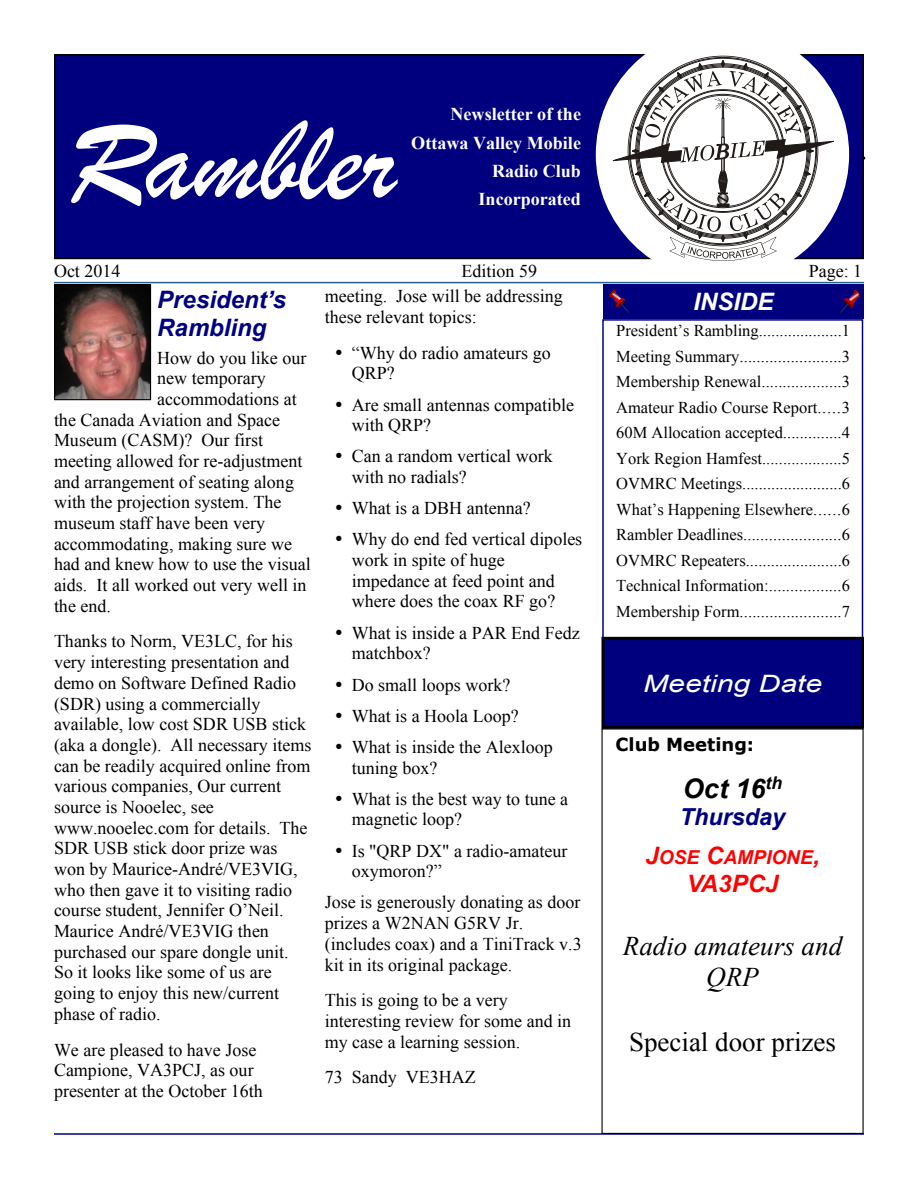
<style>
.page{position:relative;width:918px;height:1188px;background:#fff}
.page>*{position:absolute;margin:0;border:0;box-sizing:border-box;transform-origin:0 0}
.t1{font:120px "Brush Script";color:#fff}
.t2{font:italic 27px/31px "Times New Roman";color:#000;text-align:center}
.t3{font:27px "Times New Roman";color:#000}
.t4{font:italic 700 27px "Arial";color:#000}
.t5{font:italic 700 24px/27.5px "Arial";color:#000080}
.t6{font:italic 24px "Arial";color:#fff;scale:1.25 1}
.t7{font:italic 700 24px "Arial";color:#fff}
.t8{font:italic 700 24px "Arial";color:#f00}
.t9{font:italic 700 23.4px "Arial";color:#000080}
.t10{font:italic 700 19.2px "Arial";color:#f00}
.t11{font:18px/20.7px "Times New Roman";color:#000}
.t12{font:700 18px/28.5px "Times New Roman";color:#fff;text-align:right}
.t13{font:700 18px "Verdana";color:#000}
.t14{font:16.5px/25.5px "Times New Roman";color:#000;text-align:justify}
.s1{font-size:24px}
</style>
<div class="page">
<div style="left:54px;top:54px;width:810px;height:205px;background:#00007f;border:2px solid #000"></div>
<hr style="left:54px;top:282px;width:810px;height:1px;background:#216091">
<div style="left:596px;top:28px;width:253px;height:253px;background:#fff;border-radius:50%"></div>
<svg style="left:613px;top:56px;width:221px;height:205px"></svg>
<hr style="left:54px;top:1133px;width:810px;height:2px;background:#00007f">
<div style="left:602px;top:319px;width:261px;height:322px;border:2px solid #00007f"></div>
<div style="left:603px;top:284px;width:261px;height:35px;background:#00007f"></div>
<svg style="left:840px;top:290px;width:20px;height:23px"></svg>
<svg style="left:609px;top:290px;width:20px;height:23px"></svg>
<div style="left:602px;top:637px;width:262px;height:92px;background:#00007f;border:3px solid #000"></div>
<img style="left:56px;top:286px;width:93px;height:112px">
<div style="left:54px;top:284px;width:97px;height:116px;border:1px solid #000"></div>
<h1 class="t1" style="left:67px;top:126px;width:331px">Rambler</h1>
<p class="t12" style="left:411px;top:102px;width:171px">Newsletter of the<br>Ottawa Valley Mobile<br>Radio Club<br>Incorporated</p>
<p class="t11" style="left:54px;top:263px;width:68px">Oct 2014</p>
<p class="t11" style="left:462px;top:263px;width:77px">Edition 59</p>
<p class="t11" style="left:809px;top:263px;width:55px">Page: 1</p>
<h3 class="t5" style="left:157px;top:288px;width:130px">President’s<br>Rambling</h3>
<p class="t11" style="left:157px;top:349px;width:151px">How do you like our</p>
<p class="t11" style="left:157px;top:370px;width:110px">new temporary</p>
<p class="t11" style="left:157px;top:390px;width:141px">accommodations at</p>
<p class="t11" style="left:54px;top:411px;width:228px">the Canada Aviation and Space</p>
<p class="t11" style="left:54px;top:432px;width:211px">Museum (CASM)? Our first</p>
<p class="t11" style="left:54px;top:452px;width:250px">meeting allowed for re-adjustment</p>
<p class="t11" style="left:54px;top:473px;width:242px">and arrangement of seating along</p>
<p class="t11" style="left:54px;top:494px;width:229px">with the projection system. The</p>
<p class="t11" style="left:54px;top:514px;width:213px">museum staff have been very</p>
<p class="t11" style="left:54px;top:535px;width:240px">accommodating, making sure we</p>
<p class="t11" style="left:54px;top:556px;width:258px">had and knew how to use the visual</p>
<p class="t11" style="left:54px;top:576px;width:254px">aids. It all worked out very well in</p>
<p class="t11" style="left:54px;top:597px;width:59px">the end.</p>
<p class="t11" style="left:54px;top:633px;width:259px">Thanks to Norm, VE3LC, for his very interesting presentation and demo on Software Defined Radio (SDR) using a commercially available, low cost SDR USB stick (aka a dongle). All necessary items can be readily acquired online from various companies, Our current source is Nooelec, see www.nooelec.com for details. The<br>SDR USB stick door prize was won by Maurice-André/VE3VIG, who then gave it to visiting radio course student, Jennifer O’Neil.<br>Maurice André/VE3VIG then purchased our spare dongle unit.<br>So it looks like some of us are going to enjoy this new/current phase of radio.</p>
<p class="t11" style="left:54px;top:1041px;width:210px">We are pleased to have Jose<br>Campione, VA3PCJ, as our presenter at the October 16th</p>
<p class="t11" style="left:325px;top:288px;width:240px">meeting. Jose will be addressing these relevant topics:</p>
<p class="t11" style="left:352px;top:344px;width:201px;text-indent:-17px">✓ “Why do radio amateurs go<br>QRP?</p>
<p class="t11" style="left:352px;top:396px;width:224px;text-indent:-17px">✓ Are small antennas compatible with QRP?</p>
<p class="t11" style="left:352px;top:448px;width:203px;text-indent:-17px">✓ Can a random vertical work with no radials?</p>
<p class="t11" style="left:335px;top:500px;width:197px">✓ What is a DBH antenna?</p>
<p class="t11" style="left:352px;top:531px;width:232px;text-indent:-17px">✓ Why do end fed vertical dipoles work in spite of huge impedance at feed point and where does the coax RF go?</p>
<p class="t11" style="left:352px;top:624px;width:230px;text-indent:-17px">✓ What is inside a PAR End Fedz matchbox?</p>
<p class="t11" style="left:335px;top:676px;width:177px">✓ Do small loops work?</p>
<p class="t11" style="left:335px;top:707px;width:185px">✓ What is a Hoola Loop?</p>
<p class="t11" style="left:352px;top:738px;width:203px;text-indent:-17px">✓ What is inside the Alexloop tuning box?</p>
<p class="t11" style="left:352px;top:790px;width:218px;text-indent:-17px">✓ What is the best way to tune a magnetic loop?</p>
<p class="t11" style="left:352px;top:842px;width:217px;text-indent:-17px">✓ Is "QRP DX" a radio-amateur oxymoron?”</p>
<p class="t11" style="left:325px;top:894px;width:259px">Jose is generously donating as door prizes a W2NAN G5RV Jr. (includes coax) and a TiniTrack v.3 kit in its original package.</p>
<p class="t11" style="left:325px;top:992px;width:248px">This is going to be a very interesting review for some and in my case a learning session.</p>
<p class="t11" style="left:325px;top:1069px;width:153px">73 Sandy VE3HAZ</p>
<h3 class="t7" style="left:693px;top:293px;width:82px">INSIDE</h3>
<p class="t14" style="left:616px;top:320px;width:235px">President’s Rambling....................1<br>Meeting Summary........................3<br>Membership Renewal...................3<br>Amateur Radio Course Report.....3<br>60M Allocation accepted..............4<br>York Region Hamfest...................5<br>OVMRC Meetings........................6<br>What’s Happening Elsewhere......6<br>Rambler Deadlines.......................6<br>OVMRC Repeaters.......................6<br>Technical Information:.................6<br>Membership Form........................7</p>
<h3 class="t6" style="left:643px;top:674px;width:145px">Meeting Date</h3>
<p class="t13" style="left:616px;top:737px;width:140px">Club Meeting:</p>
<h2 class="t4" style="left:683px;top:778px;width:101px">Oct 16<sup>th</sup></h2>
<p class="t9" style="left:680px;top:808px;width:107px">Thursday</p>
<p class="t10" style="left:645px;top:850px;width:176px"><span class="s1">J</span>OSE <span class="s1">C</span>AMPIONE<span class="s1">,</span></p>
<h3 class="t8" style="left:687px;top:874px;width:93px">VA3PCJ</h3>
<h2 class="t2" style="left:623px;top:933px;width:221px">Radio amateurs and<br>QRP</h2>
<h2 class="t3" style="left:629px;top:1032px;width:208px">Special door prizes</h2>
</div>
